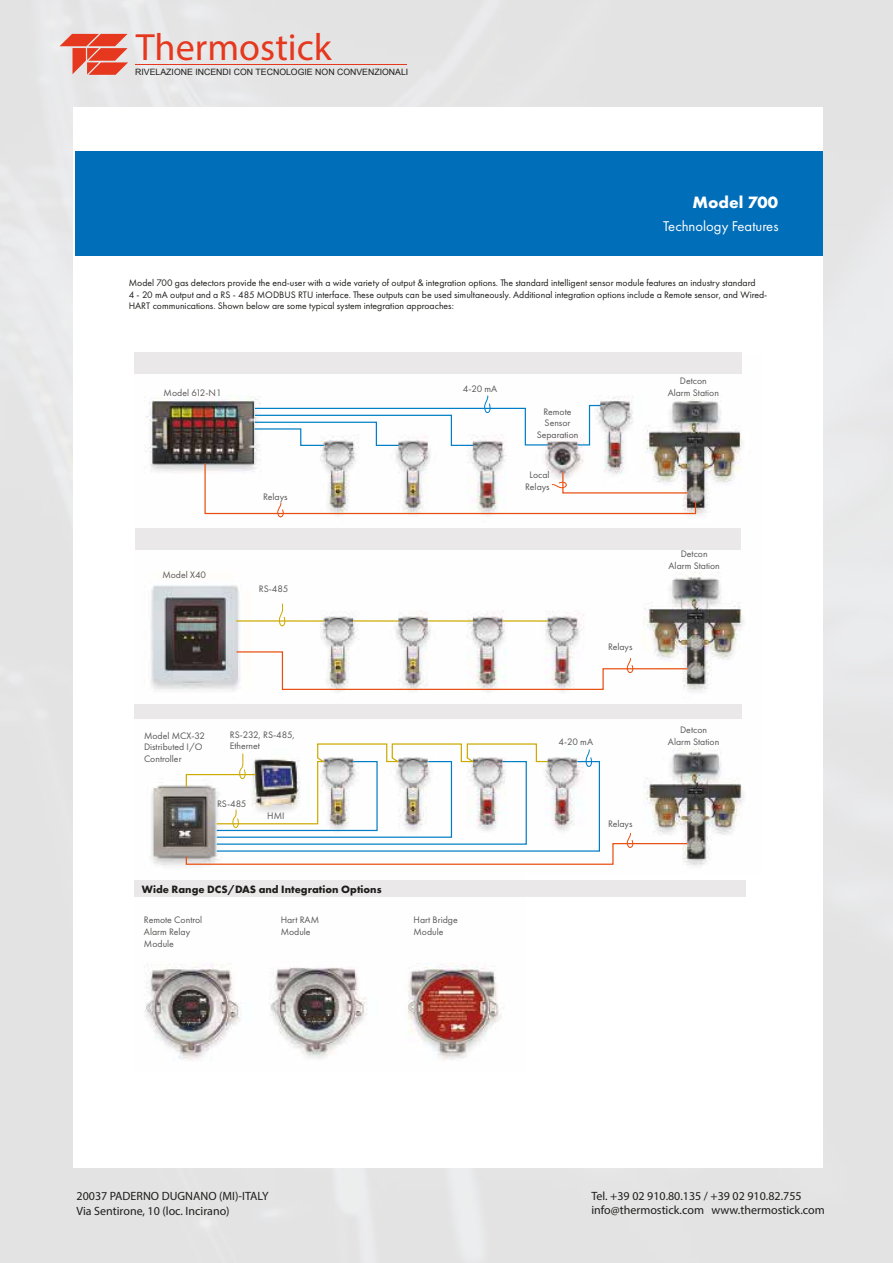
<style>
.page{position:relative;width:893px;height:1263px;background:#fff}
.page>*{position:absolute;margin:0;border:0;box-sizing:border-box;transform-origin:0 0}
.t1{font:38.1px "Myriad Pro";color:#e5381e}
.t2{font:700 17.1px "Futura PT";color:#fff}
.t3{font:14.7px "Futura PT";color:#fff}
.t4{font:12px/14.4px "Myriad Pro";color:#1d1d1b}
.t5{font:700 10.95px "Futura PT";color:#1d1d1b}
.t6{font:9.75px/11.7px "Futura PT";color:#1d1d1b}
.t7{font:9.75px/11.7px "Futura PT";color:#575756}
.t8{font:8.7px "Arial";color:#1d1d1b}
</style>
<div class="page">
<img style="left:0;top:0;width:893px;height:1263px">
<div style="left:73px;top:107px;width:749px;height:1060px;background:#fff"></div>
<hr style="left:135px;top:64px;width:272px;height:1px;background:#e5381e">
<svg style="left:60px;top:34px;width:68px;height:41px;background:#e57a6a"></svg>
<div style="left:75px;top:151px;width:747px;height:105px;background:#006eb8"></div>
<img style="left:134px;top:356px;width:610px;height:705px">
<div style="left:526px;top:874px;width:242px;height:205px;background:#fff"></div>
<hr style="left:236px;top:620px;width:88px;height:2px;background:#ca0">
<hr style="left:353px;top:620px;width:46px;height:2px;background:#ca0">
<hr style="left:428px;top:620px;width:45px;height:2px;background:#ca0">
<hr style="left:503px;top:620px;width:45px;height:2px;background:#ca0">
<svg style="left:279px;top:603px;width:7px;height:24px"></svg>
<div style="left:134px;top:352px;width:607px;height:21px;background:#eae8e9"></div>
<div style="left:136px;top:528px;width:605px;height:22px;background:#eae8e9"></div>
<div style="left:134px;top:704px;width:607px;height:15px;background:#eae8e9"></div>
<div style="left:134px;top:880px;width:612px;height:17px;background:#eae8e9"></div>
<svg style="left:253px;top:395px;width:296px;height:52px"></svg>
<svg style="left:576px;top:404px;width:26px;height:42px"></svg>
<svg style="left:204px;top:462px;width:493px;height:56px"></svg>
<svg style="left:185px;top:651px;width:503px;height:214px"></svg>
<img style="left:260px;top:958px;width:120px;height:103px">
<h1 class="t1" style="left:136px;top:23px;width:197px">Thermostick</h1>
<p class="t8" style="left:135px;top:66px;width:275px">RIVELAZIONE INCENDI CON TECNOLOGIE NON CONVENZIONALI</p>
<h2 class="t2" style="left:692px;top:191px;width:87px">Model 700</h2>
<h3 class="t3" style="left:663px;top:218px;width:117px">Technology Features</h3>
<p class="t6" style="left:129px;top:277px;width:640px">Model 700 gas detectors provide the end-user with a wide variety of output &amp; integration options. The standard intelligent sensor module features an industry standard<br>4 - 20 mA output and a RS - 485 MODBUS RTU interface. These outputs can be used simultaneously. Additional integration options include a Remote sensor, and Wired-<br>HART communications. Shown below are some typical system integration approaches:</p>
<p class="t7" style="left:164px;top:387px;width:59px">Model 612-N1</p>
<p class="t7" style="left:162px;top:568px;width:45px">Model X40</p>
<p class="t7" style="left:263px;top:491px;width:26px">Relays</p>
<p class="t7" style="left:259px;top:583px;width:31px">RS-485</p>
<p class="t7" style="left:144px;top:730px;width:63px">Model MCX-32<br>Distributed I/O<br>Controller</p>
<p class="t7" style="left:230px;top:728px;width:66px">RS-232, RS-485,<br>Ethernet</p>
<p class="t7" style="left:217px;top:797px;width:31px">RS-485</p>
<p class="t7" style="left:267px;top:809px;width:19px">HMI</p>
<p class="t5" style="left:142px;top:882px;width:241px">Wide Range DCS/DAS and Integration Options</p>
<p class="t7" style="left:144px;top:914px;width:60px">Remote Control<br>Alarm Relay<br>Module</p>
<p class="t7" style="left:281px;top:914px;width:40px">Hart RAM<br>Module</p>
<p class="t7" style="left:463px;top:383px;width:36px">4-20 mA</p>
<p class="t7" style="left:537px;top:406px;width:43px;text-align:center">Remote<br>Sensor<br>Separation</p>
<p class="t7" style="left:525px;top:469px;width:26px;text-align:center">Local<br>Relays</p>
<p class="t7" style="left:413px;top:914px;width:46px">Hart Bridge<br>Module</p>
<p class="t7" style="left:608px;top:641px;width:26px">Relays</p>
<p class="t7" style="left:558px;top:736px;width:36px">4-20 mA</p>
<p class="t7" style="left:608px;top:818px;width:26px">Relays</p>
<p class="t7" style="left:668px;top:375px;width:53px;text-align:center">Detcon<br>Alarm Station</p>
<p class="t7" style="left:669px;top:548px;width:53px;text-align:center">Detcon<br>Alarm Station</p>
<p class="t7" style="left:668px;top:724px;width:53px;text-align:center">Detcon<br>Alarm Station</p>
<p class="t4" style="left:77px;top:1189px;width:194px">20037 PADERNO DUGNANO (MI)-ITALY<br>Via Sentirone, 10 (loc. Incirano)</p>
<p class="t4" style="left:591px;top:1188px;width:235px">Tel. +39 02 910.80.135 / +39 02 910.82.755 info@thermostick.com www.thermostick.com</p>
</div>
